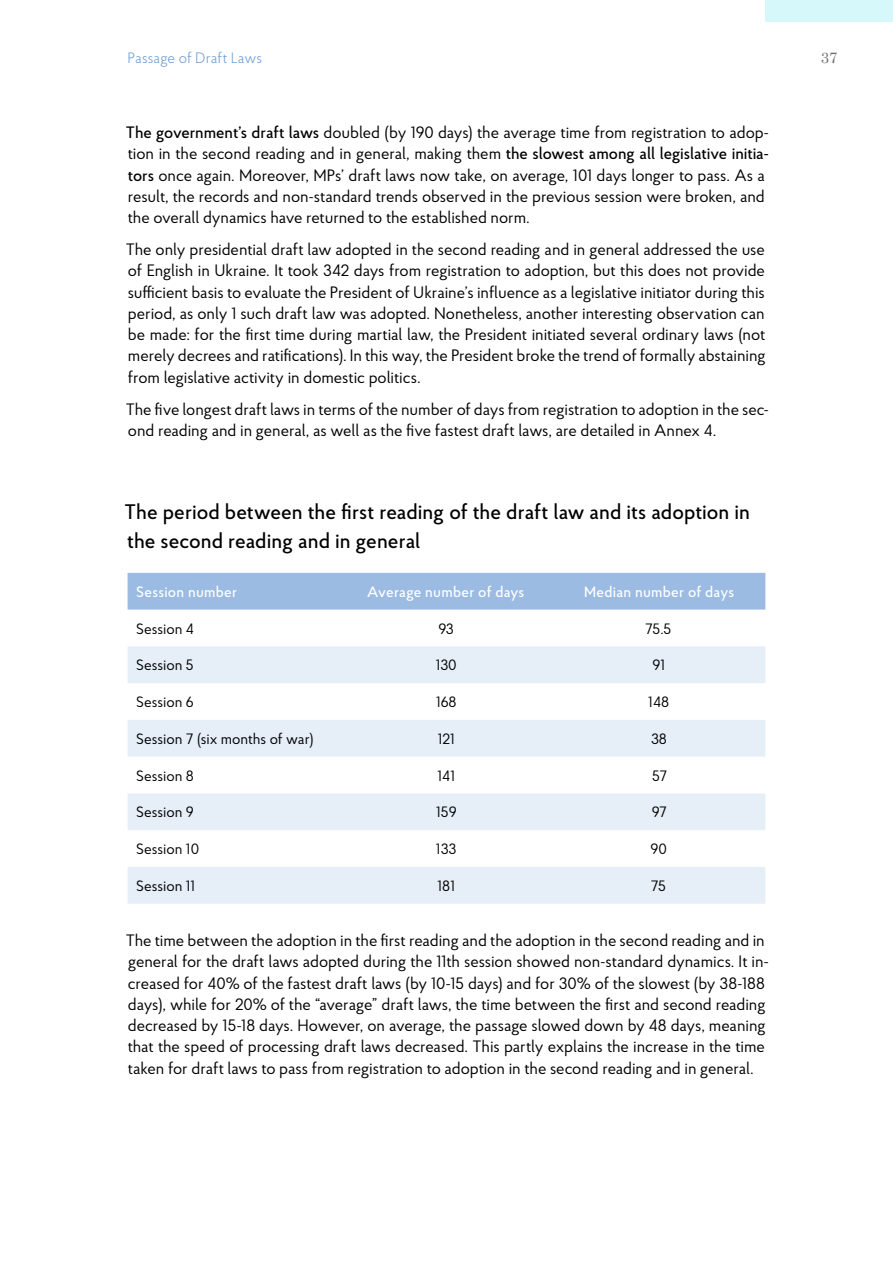
<style>
.page{position:relative;width:893px;height:1263px;background:#fff}
.page>*{position:absolute;margin:0;border:0;box-sizing:border-box;transform-origin:0 0}
.t1{font:500 21px/28.5px "Proba Pro";color:#000}
.t2{font:16.5px/21.3px "Proba Pro";letter-spacing:-.005em;color:#000}
.t3{font:15px "Proba Pro";color:#000}
.t4{font:500 15px "Proba Pro";letter-spacing:.015em;color:#fff}
.t5{font:300 15px "Proba Pro";color:#699ad3}
.t6{font:15px "Century Schoolbook";color:#706f6f}
.s1{font-weight:500}
</style>
<div class="page">
<div style="left:765px;top:0;width:128px;height:21px;background:#d6f8fa"></div>
<div style="left:128px;top:573px;width:637px;height:37px;background:#9bbbe2"></div>
<svg style="left:128px;top:646px;width:637px;height:258px;fill:#e6eef8"></svg>
<p class="t5" style="left:128px;top:48px;width:136px">Passage of Draft Laws</p>
<p class="t6" style="left:821px;top:48px;width:18px">37</p>
<p class="t2" style="left:126px;top:121px;width:645px"><span class="s1">The government’s draft laws</span> doubled (by 190 days) the average time from registration to adop&shy;tion in the second reading and in general, making them <span class="s1">the slowest among all legislative initia&shy;tors</span> once again. Moreover, MPs’ draft laws now take, on average, 101 days longer to pass. As a result, the records and non-standard trends observed in the previous session were broken, and the overall dynamics have returned to the established norm.</p>
<p class="t2" style="left:126px;top:238px;width:642px;text-align:justify">The only presidential draft law adopted in the second reading and in general addressed the use of English in Ukraine. It took 342 days from registration to adoption, but this does not provide sufficient basis to evaluate the President of Ukraine’s influence as a legislative initiator during this period, as only 1 such draft law was adopted. Nonetheless, another interesting observation can be made: for the first time during martial law, the President initiated several ordinary laws (not merely decrees and ratifications). In this way, the President broke the trend of formally abstaining from legislative activity in domestic politics.</p>
<p class="t2" style="left:126px;top:398px;width:645px">The five longest draft laws in terms of the number of days from registration to adoption in the sec&shy;ond reading and in general, as well as the five fastest draft laws, are detailed in Annex 4.</p>
<p class="t1" style="left:125px;top:497px;width:627px">The period between the first reading of the draft law and its adoption in the second reading and in general</p>
<p class="t4" style="left:136px;top:582px;width:103px">Session number</p>
<p class="t4" style="left:367px;top:582px;width:159px">Average number of days</p>
<p class="t4" style="left:584px;top:582px;width:152px">Median number of days</p>
<p class="t3" style="left:136px;top:619px;width:59px">Session 4</p>
<p class="t3" style="left:439px;top:619px;width:17px">93</p>
<p class="t3" style="left:645px;top:619px;width:28px">75.5</p>
<p class="t3" style="left:136px;top:655px;width:59px">Session 5</p>
<p class="t3" style="left:436px;top:655px;width:22px">130</p>
<p class="t3" style="left:653px;top:655px;width:14px">91</p>
<p class="t3" style="left:136px;top:692px;width:59px">Session 6</p>
<p class="t3" style="left:436px;top:692px;width:22px">168</p>
<p class="t3" style="left:648px;top:692px;width:22px">148</p>
<p class="t3" style="left:136px;top:729px;width:179px">Session 7 (six months of war)</p>
<p class="t3" style="left:438px;top:729px;width:19px">121</p>
<p class="t3" style="left:651px;top:729px;width:17px">38</p>
<p class="t3" style="left:136px;top:766px;width:59px">Session 8</p>
<p class="t3" style="left:437px;top:766px;width:19px">141</p>
<p class="t3" style="left:652px;top:766px;width:17px">57</p>
<p class="t3" style="left:136px;top:802px;width:59px">Session 9</p>
<p class="t3" style="left:436px;top:802px;width:22px">159</p>
<p class="t3" style="left:652px;top:802px;width:17px">97</p>
<p class="t3" style="left:136px;top:839px;width:64px">Session 10</p>
<p class="t3" style="left:436px;top:839px;width:22px">133</p>
<p class="t3" style="left:651px;top:839px;width:18px">90</p>
<p class="t3" style="left:136px;top:876px;width:60px">Session 11</p>
<p class="t3" style="left:438px;top:876px;width:19px">181</p>
<p class="t3" style="left:651px;top:876px;width:17px">75</p>
<p class="t2" style="left:126px;top:929px;width:645px">The time between the adoption in the first reading and the adoption in the second reading and in general for the draft laws adopted during the 11th session showed non-standard dynamics. It in&shy;creased for 40% of the fastest draft laws (by 10-15 days) and for 30% of the slowest (by 38-188 days), while for 20% of the “average” draft laws, the time between the first and second reading decreased by 15-18 days. However, on average, the passage slowed down by 48 days, meaning that the speed of processing draft laws decreased. This partly explains the increase in the time taken for draft laws to pass from registration to adoption in the second reading and in general.</p>
</div>
